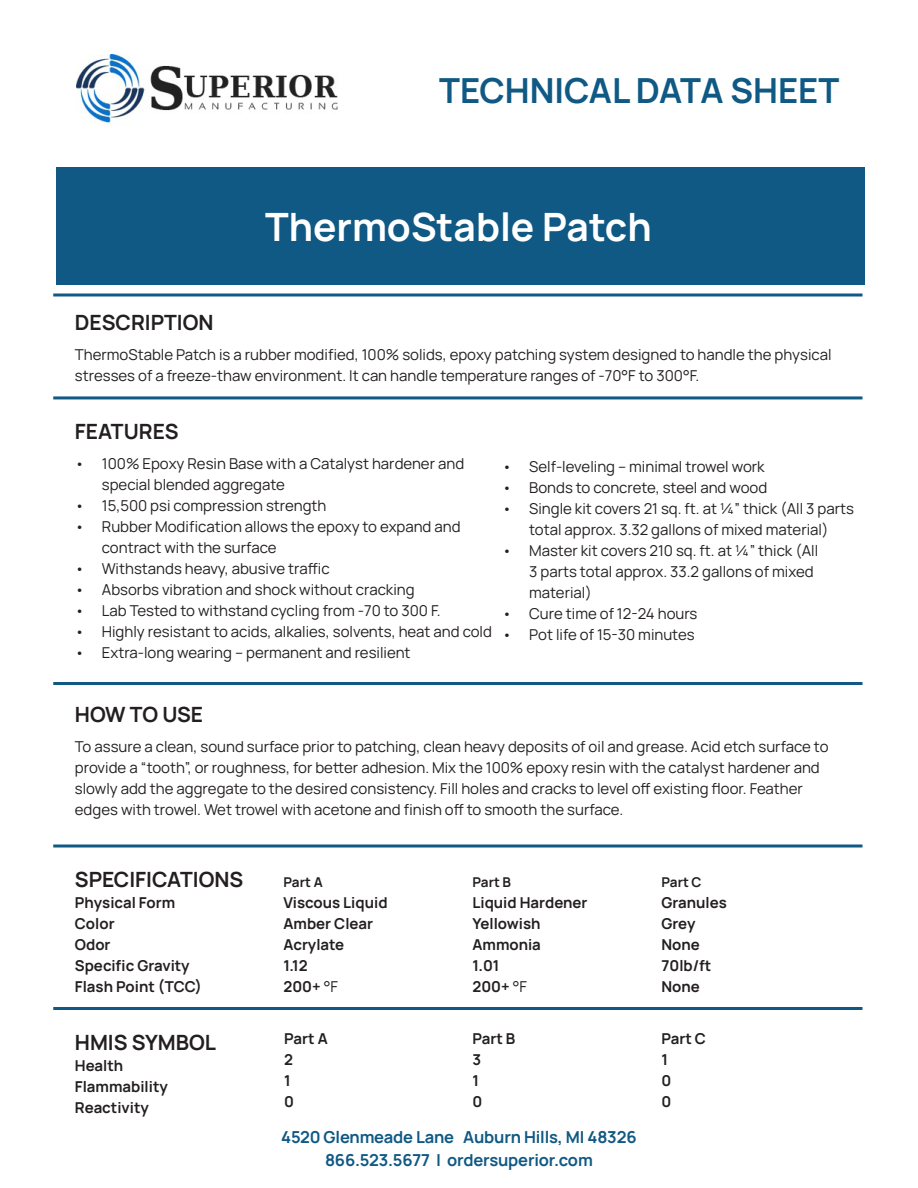
<style>
.page{position:relative;width:918px;height:1188px;background:#fff}
.page>*{position:absolute;margin:0;border:0;box-sizing:border-box;transform-origin:0 0}
.t1{font:700 39px "Manrope";color:#fff}
.t2{font:700 34.5px "Manrope";color:#0f5984}
.t3{font:700 21px "Manrope";color:#231f20}
.t4{font:700 16.5px/22.5px "Manrope";letter-spacing:-.01em;color:#0f5984;text-align:center}
.t5{font:15px/21px "Manrope";color:#231f20}
.t6{font:700 15px "Manrope";color:#231f20}
.t7{font:700 13.5px "Manrope";color:#231f20}
.s1{font-weight:400}
</style>
<div class="page">
<div style="left:56px;top:168px;width:809px;height:117px;background:#0f5984"></div>
<img style="left:76px;top:54px;width:262px;height:72px">
<hr style="left:53px;top:294px;width:809px;height:3px;background:#0f5984">
<hr style="left:53px;top:396px;width:809px;height:3px;background:#0f5984">
<hr style="left:53px;top:682px;width:809px;height:3px;background:#0f5984">
<hr style="left:53px;top:1007px;width:809px;height:3px;background:#0f5984">
<hr style="left:53px;top:844px;width:809px;height:3px;background:#0f5984">
<p class="t2" style="left:439px;top:66px;width:402px">TECHNICAL DATA SHEET</p>
<p class="t1" style="left:265px;top:199px;width:388px">ThermoStable Patch</p>
<p class="t3" style="left:75px;top:308px;width:140px">DESCRIPTION</p>
<p class="t5" style="left:75px;top:344px;width:758px">ThermoStable Patch is a rubber modified, 100% solids, epoxy patching system designed to handle the physical stresses of a freeze-thaw environment. It can handle temperature ranges of -70°F to 300°F.</p>
<p class="t3" style="left:75px;top:417px;width:105px">FEATURES</p>
<p class="t5" style="left:102px;top:453px;width:364px;text-indent:-27px">• 100% Epoxy Resin Base with a Catalyst hardener and special blended aggregate</p>
<p class="t5" style="left:75px;top:495px;width:253px">• 15,500 psi compression strength</p>
<p class="t5" style="left:102px;top:516px;width:360px;text-indent:-27px">• Rubber Modification allows the epoxy to expand and contract with the surface</p>
<p class="t5" style="left:75px;top:558px;width:256px">• Withstands heavy, abusive traffic</p>
<p class="t5" style="left:75px;top:579px;width:341px">• Absorbs vibration and shock without cracking</p>
<p class="t5" style="left:75px;top:600px;width:367px">• Lab Tested to withstand cycling from -70 to 300 F.</p>
<p class="t5" style="left:75px;top:621px;width:419px">• Highly resistant to acids, alkalies, solvents, heat and cold</p>
<p class="t5" style="left:75px;top:642px;width:337px">• Extra-long wearing – permanent and resilient</p>
<p class="t5" style="left:502px;top:455px;width:264px">• Self-leveling – minimal trowel work</p>
<p class="t5" style="left:502px;top:476px;width:267px">• Bonds to concrete, steel and wood</p>
<p class="t5" style="left:502px;top:497px;width:353px;text-align:center">• Single kit covers 21 sq. ft. at ¼” thick (All 3 parts total approx. 3.32 gallons of mixed material)</p>
<p class="t5" style="left:529px;top:539px;width:291px;text-indent:-27px">• Master kit covers 210 sq. ft. at ¼” thick (All<br>3 parts total approx. 33.2 gallons of mixed material)</p>
<p class="t5" style="left:502px;top:602px;width:197px">• Cure time of 12-24 hours</p>
<p class="t5" style="left:502px;top:623px;width:194px">• Pot life of 15-30 minutes</p>
<p class="t3" style="left:75px;top:700px;width:130px">HOW TO USE</p>
<p class="t5" style="left:75px;top:735px;width:755px">To assure a clean, sound surface prior to patching, clean heavy deposits of oil and grease. Acid etch surface to provide a “tooth”, or roughness, for better adhesion. Mix the 100% epoxy resin with the catalyst hardener and slowly add the aggregate to the desired consistency. Fill holes and cracks to level off existing floor. Feather edges with trowel. Wet trowel with acetone and finish off to smooth the surface.</p>
<p class="t3" style="left:75px;top:864px;width:170px">SPECIFICATIONS</p>
<p class="t6" style="left:75px;top:892px;width:102px">Physical Form</p>
<p class="t6" style="left:75px;top:913px;width:41px">Color</p>
<p class="t6" style="left:75px;top:934px;width:37px">Odor</p>
<p class="t6" style="left:75px;top:955px;width:116px">Specific Gravity</p>
<p class="t6" style="left:75px;top:976px;width:128px">Flash Point (TCC)</p>
<p class="t3" style="left:75px;top:1028px;width:143px">HMIS SYMBOL</p>
<p class="t6" style="left:75px;top:1055px;width:50px">Health</p>
<p class="t6" style="left:75px;top:1076px;width:94px">Flammability</p>
<p class="t6" style="left:75px;top:1097px;width:75px">Reactivity</p>
<p class="t7" style="left:284px;top:872px;width:41px">Part A</p>
<p class="t6" style="left:284px;top:892px;width:106px">Viscous Liquid</p>
<p class="t6" style="left:284px;top:913px;width:91px">Amber Clear</p>
<p class="t6" style="left:284px;top:934px;width:62px">Acrylate</p>
<p class="t6" style="left:284px;top:955px;width:26px">1.12</p>
<p class="t6" style="left:284px;top:976px;width:56px">200+ <span class="s1">°F</span></p>
<p class="t6" style="left:284px;top:1028px;width:45px">Part A</p>
<p class="t6" style="left:284px;top:1049px;width:10px">2</p>
<p class="t6" style="left:284px;top:1070px;width:8px">1</p>
<p class="t6" style="left:284px;top:1091px;width:11px">0</p>
<p class="t7" style="left:472px;top:872px;width:40px">Part B</p>
<p class="t6" style="left:473px;top:892px;width:116px">Liquid Hardener</p>
<p class="t6" style="left:473px;top:913px;width:70px">Yellowish</p>
<p class="t6" style="left:473px;top:934px;width:70px">Ammonia</p>
<p class="t6" style="left:473px;top:955px;width:28px">1.01</p>
<p class="t6" style="left:473px;top:976px;width:56px">200+ <span class="s1">°F</span></p>
<p class="t6" style="left:472px;top:1028px;width:44px">Part B</p>
<p class="t6" style="left:472px;top:1049px;width:10px">3</p>
<p class="t6" style="left:472px;top:1070px;width:8px">1</p>
<p class="t6" style="left:472px;top:1091px;width:11px">0</p>
<p class="t4" style="left:281px;top:1125px;width:357px">4520 Glenmeade Lane Auburn Hills, MI 48326<br>866.523.5677 | ordersuperior.com</p>
<p class="t7" style="left:661px;top:872px;width:42px">Part C</p>
<p class="t6" style="left:661px;top:892px;width:67px">Granules</p>
<p class="t6" style="left:661px;top:913px;width:36px">Grey</p>
<p class="t6" style="left:661px;top:934px;width:40px">None</p>
<p class="t6" style="left:661px;top:955px;width:51px">70lb/ft</p>
<p class="t6" style="left:661px;top:976px;width:40px">None</p>
<p class="t6" style="left:661px;top:1028px;width:46px">Part C</p>
<p class="t6" style="left:661px;top:1049px;width:8px">1</p>
<p class="t6" style="left:661px;top:1070px;width:11px">0</p>
<p class="t6" style="left:661px;top:1091px;width:11px">0</p>
</div>
